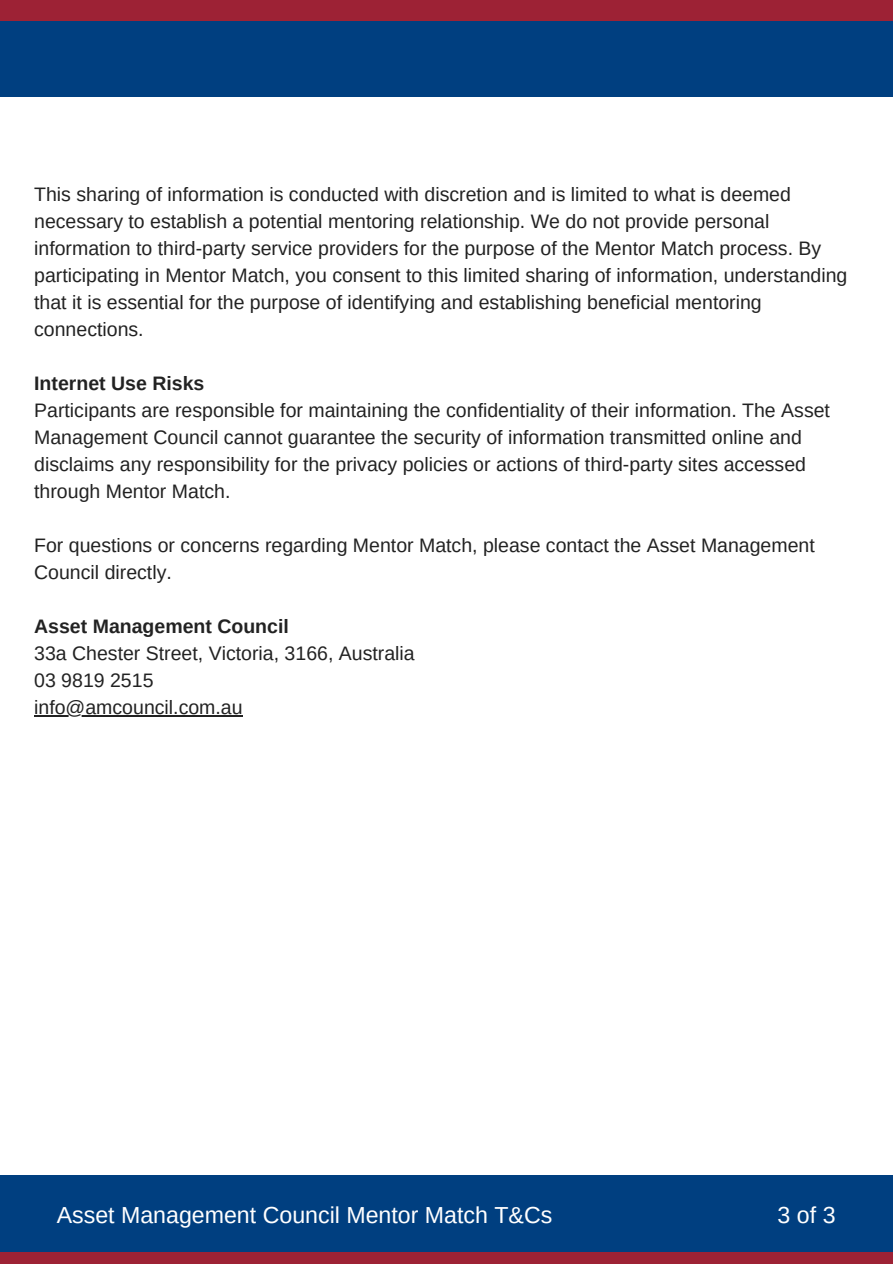
<style>
.page{position:relative;width:893px;height:1264px;background:#fff}
.page>*{position:absolute;margin:0;border:0;box-sizing:border-box;transform-origin:0 0}
.t1{font:23.1px "Arimo";color:#fff}
.t2{font:19.5px/27px "Arimo";color:#222}
.t3{font:700 19.5px "Arimo";color:#222}
</style>
<div class="page">
<hr style="left:34px;top:715px;width:209px;height:1px;background:#222">
<div style="left:0;top:0;width:892px;height:75px;background:#9d2235"></div>
<div style="left:0;top:21px;width:892px;height:75px;background:#003f80"></div>
<div style="left:0;top:1225px;width:892px;height:38px;background:#9d2235"></div>
<div style="left:0;top:1175px;width:892px;height:76px;background:#003f80"></div>
<p class="t2" style="left:34px;top:180px;width:814px">This sharing of information is conducted with discretion and is limited to what is deemed necessary to establish a potential mentoring relationship. We do not provide personal information to third-party service providers for the purpose of the Mentor Match process. By participating in Mentor Match, you consent to this limited sharing of information, understanding that it is essential for the purpose of identifying and establishing beneficial mentoring connections.</p>
<p class="t3" style="left:34px;top:372px;width:172px">Internet Use Risks</p>
<p class="t2" style="left:34px;top:396px;width:797px">Participants are responsible for maintaining the confidentiality of their information. The Asset Management Council cannot guarantee the security of information transmitted online and disclaims any responsibility for the privacy policies or actions of third-party sites accessed through Mentor Match.</p>
<p class="t2" style="left:34px;top:531px;width:782px">For questions or concerns regarding Mentor Match, please contact the Asset Management<br>Council directly.</p>
<p class="t3" style="left:34px;top:615px;width:256px">Asset Management Council</p>
<p class="t2" style="left:34px;top:639px;width:382px">33a Chester Street, Victoria, 3166, Australia</p>
<p class="t2" style="left:34px;top:666px;width:121px">03 9819 2515</p>
<p class="t2" style="left:34px;top:693px;width:210px">info@amcouncil.com.au</p>
<p class="t1" style="left:227px;top:1198px;width:440px">www.amcouncil.com.au/mentoringprogram</p>
<p class="t1" style="left:777px;top:1202px;width:59px">3of3</p>
<p class="t1" style="left:57px;top:1202px;width:497px">Asset Management Council Mentor Match T&amp;Cs</p>
</div>
